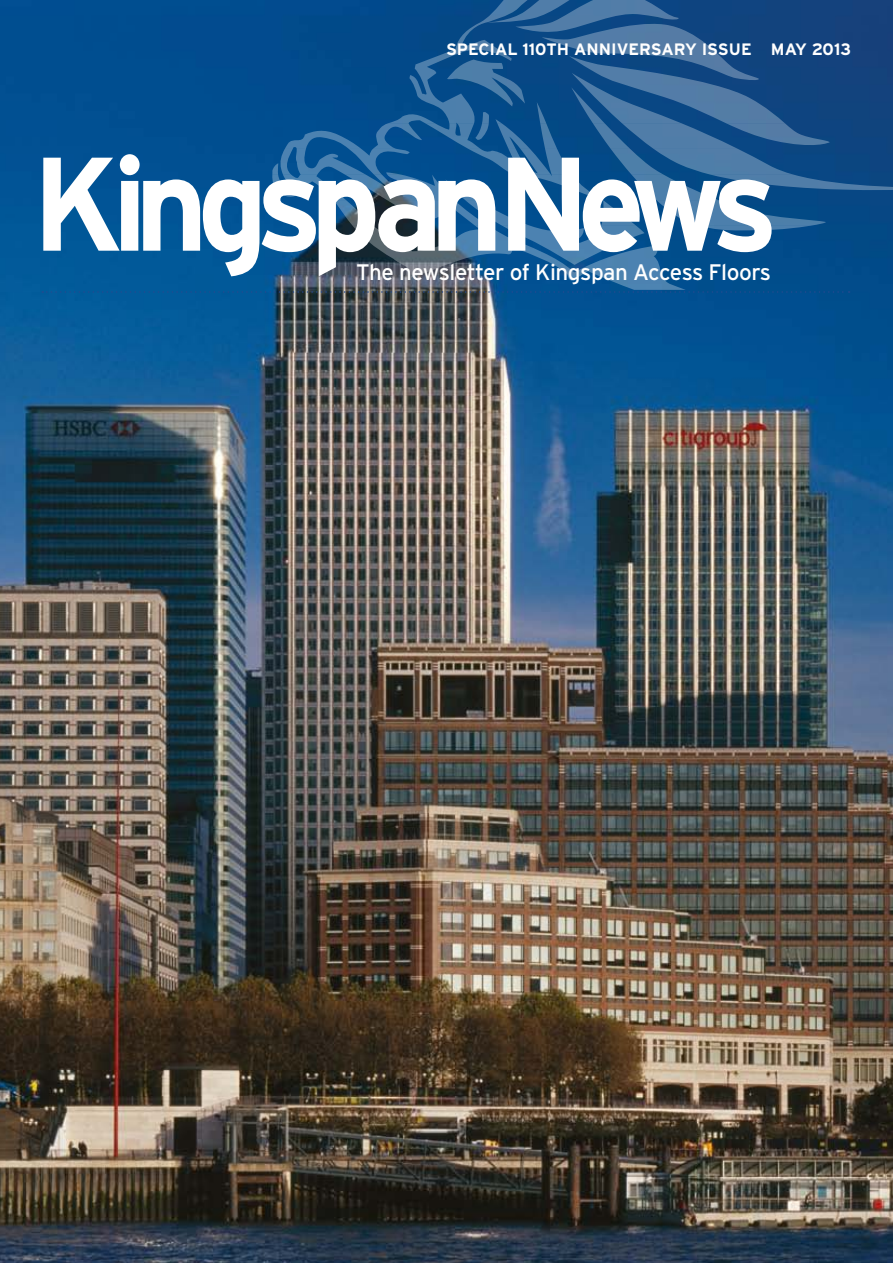
<style>
.page{position:relative;width:893px;height:1263px;background:#fff}
.page>*{position:absolute;margin:0;border:0;box-sizing:border-box;transform-origin:0 0}
.t1{font:700 132.9px "Interstate";letter-spacing:-.1em;color:#fff;scale:.94 1}
.t2{font:22.5px "Interstate";letter-spacing:-.02em;color:#fff}
.t3{font:700 16.5px "Interstate";color:#fff}
</style>
<div class="page">
<img style="left:0;top:0;width:893px;height:1263px">
<svg style="left:42px;top:123px;width:851px;height:170px;background:#16588f"></svg>
<svg style="left:388px;top:0;width:397px;height:123px;background:#20588f"></svg>
<p class="t3" style="left:446px;top:40px;width:406px">SPECIAL 110TH ANNIVERSARY ISSUE MAY 2013</p>
<h1 class="t1" style="left:32px;top:130px;width:795px">KingspanNews</h1>
<p class="t2" style="left:356px;top:260px;width:416px">The newsletter of Kingspan Access Floors</p>
</div>
